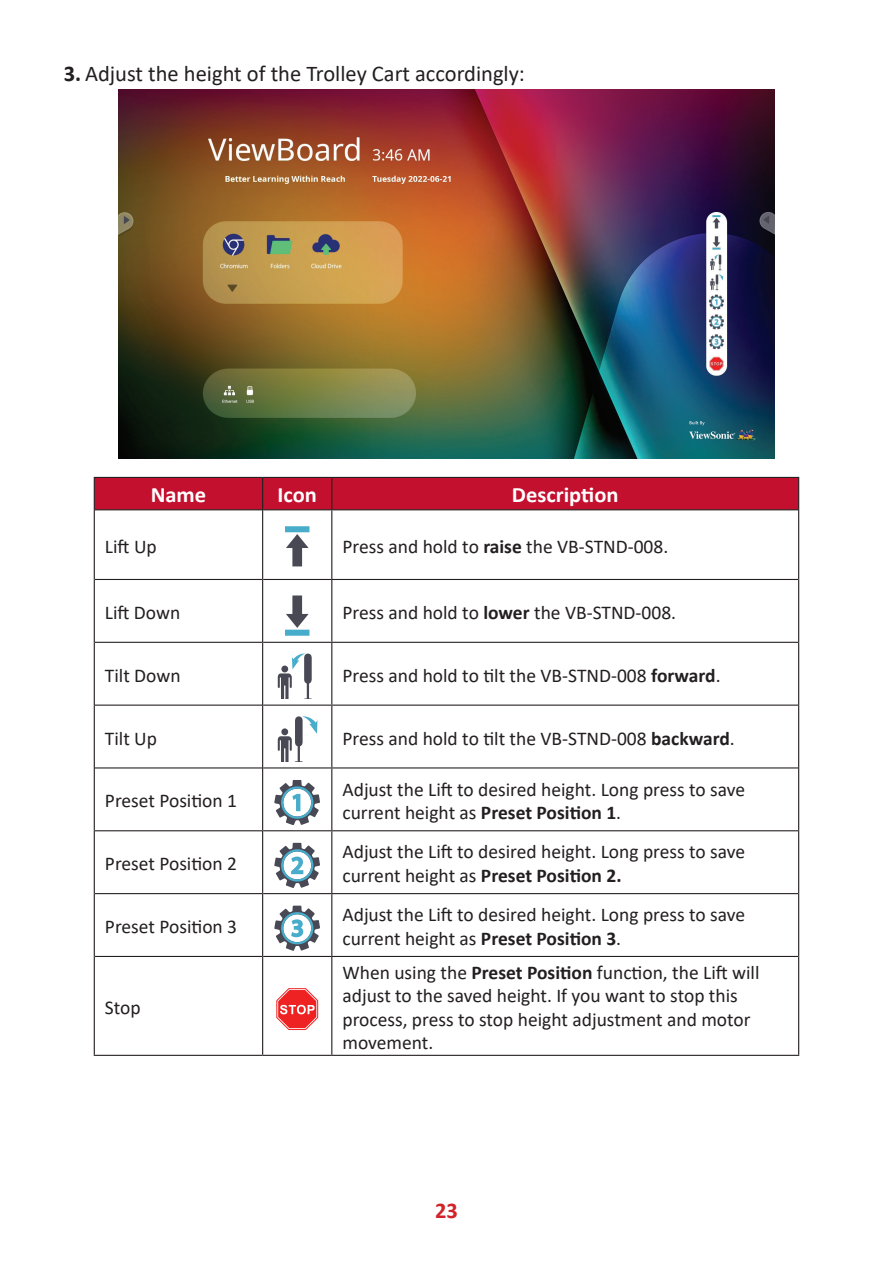
<style>
.page{position:relative;width:893px;height:1263px;background:#fff}
.page>*{position:absolute;margin:0;border:0;box-sizing:border-box;transform-origin:0 0}
.t1{font:22.5px "Calibri";color:#231f20}
.t2{font:700 22.5px "Calibri";color:#d1232a}
.t3{font:700 21.9px "Calibri";color:#fff}
.t4{font:19.5px/23.4px "Calibri";color:#231f20}
.s1{font-weight:700}
</style>
<div class="page">
<img style="left:118px;top:89px;width:657px;height:370px">
<div style="left:95px;top:478px;width:703px;height:31px;background:#c3102f"></div>
<hr style="left:263px;top:477px;width:69px;height:1px;background:#231f20">
<hr style="left:332px;top:477px;width:467px;height:1px;background:#231f20">
<hr style="left:331px;top:478px;width:1px;height:31px;background:#231f20">
<hr style="left:798px;top:478px;width:1px;height:32px;background:#231f20">
<hr style="left:95px;top:509px;width:167px;height:1px;background:#231f20">
<hr style="left:263px;top:509px;width:69px;height:1px;background:#231f20">
<hr style="left:332px;top:509px;width:466px;height:1px;background:#231f20">
<hr style="left:263px;top:830px;width:69px;height:1px;background:#231f20">
<hr style="left:332px;top:830px;width:466px;height:1px;background:#231f20">
<hr style="left:331px;top:510px;width:1px;height:69px;background:#231f20">
<hr style="left:798px;top:510px;width:1px;height:69px;background:#231f20">
<hr style="left:331px;top:831px;width:1px;height:62px;background:#231f20">
<hr style="left:798px;top:831px;width:1px;height:63px;background:#231f20">
<hr style="left:331px;top:894px;width:1px;height:62px;background:#231f20">
<hr style="left:798px;top:894px;width:1px;height:62px;background:#231f20">
<hr style="left:331px;top:957px;width:1px;height:98px;background:#231f20">
<hr style="left:798px;top:956px;width:1px;height:99px;background:#231f20">
<hr style="left:95px;top:579px;width:167px;height:1px;background:#231f20">
<hr style="left:263px;top:579px;width:69px;height:1px;background:#231f20">
<hr style="left:332px;top:579px;width:466px;height:1px;background:#231f20">
<hr style="left:263px;top:893px;width:69px;height:1px;background:#231f20">
<hr style="left:332px;top:893px;width:466px;height:1px;background:#231f20">
<hr style="left:263px;top:956px;width:69px;height:1px;background:#231f20">
<hr style="left:332px;top:956px;width:466px;height:1px;background:#231f20">
<hr style="left:263px;top:1055px;width:69px;height:1px;background:#231f20">
<hr style="left:332px;top:1055px;width:467px;height:1px;background:#231f20">
<hr style="left:331px;top:580px;width:1px;height:62px;background:#231f20">
<hr style="left:798px;top:579px;width:1px;height:63px;background:#231f20">
<hr style="left:331px;top:643px;width:1px;height:61px;background:#231f20">
<hr style="left:798px;top:642px;width:1px;height:63px;background:#231f20">
<hr style="left:331px;top:706px;width:1px;height:61px;background:#231f20">
<hr style="left:798px;top:705px;width:1px;height:63px;background:#231f20">
<hr style="left:95px;top:642px;width:167px;height:1px;background:#231f20">
<hr style="left:263px;top:642px;width:69px;height:1px;background:#231f20">
<hr style="left:332px;top:642px;width:466px;height:1px;background:#231f20">
<hr style="left:95px;top:704px;width:167px;height:2px;background:#231f20">
<hr style="left:263px;top:704px;width:69px;height:2px;background:#231f20">
<hr style="left:332px;top:704px;width:466px;height:2px;background:#231f20">
<hr style="left:95px;top:767px;width:167px;height:1px;background:#231f20">
<hr style="left:263px;top:767px;width:69px;height:1px;background:#231f20">
<hr style="left:332px;top:767px;width:466px;height:1px;background:#231f20">
<hr style="left:331px;top:768px;width:1px;height:62px;background:#231f20">
<hr style="left:798px;top:768px;width:1px;height:63px;background:#231f20">
<hr style="left:95px;top:830px;width:167px;height:1px;background:#231f20">
<hr style="left:95px;top:893px;width:167px;height:1px;background:#231f20">
<hr style="left:95px;top:956px;width:167px;height:1px;background:#231f20">
<hr style="left:94px;top:1055px;width:169px;height:1px;background:#231f20">
<hr style="left:94px;top:477px;width:169px;height:1px;background:#231f20">
<hr style="left:94px;top:478px;width:1px;height:32px;background:#231f20">
<hr style="left:262px;top:478px;width:1px;height:32px;background:#231f20">
<hr style="left:94px;top:510px;width:1px;height:69px;background:#231f20">
<hr style="left:262px;top:510px;width:1px;height:69px;background:#231f20">
<hr style="left:94px;top:579px;width:1px;height:63px;background:#231f20">
<hr style="left:262px;top:579px;width:1px;height:63px;background:#231f20">
<hr style="left:94px;top:642px;width:1px;height:63px;background:#231f20">
<hr style="left:262px;top:642px;width:1px;height:63px;background:#231f20">
<hr style="left:94px;top:705px;width:1px;height:63px;background:#231f20">
<hr style="left:262px;top:705px;width:1px;height:63px;background:#231f20">
<hr style="left:94px;top:768px;width:1px;height:63px;background:#231f20">
<hr style="left:262px;top:768px;width:1px;height:63px;background:#231f20">
<hr style="left:94px;top:831px;width:1px;height:63px;background:#231f20">
<hr style="left:262px;top:831px;width:1px;height:63px;background:#231f20">
<hr style="left:94px;top:894px;width:1px;height:62px;background:#231f20">
<hr style="left:262px;top:894px;width:1px;height:62px;background:#231f20">
<hr style="left:94px;top:956px;width:1px;height:99px;background:#231f20">
<hr style="left:262px;top:956px;width:1px;height:99px;background:#231f20">
<svg style="left:286px;top:534px;width:23px;height:32px"></svg>
<div style="left:285px;top:526px;width:24px;height:6px;background:#48accb"></div>
<svg style="left:286px;top:595px;width:23px;height:33px"></svg>
<div style="left:285px;top:630px;width:24px;height:6px;background:#48accb"></div>
<div style="left:304px;top:657px;width:8px;height:23px;background:#7d7d85"></div>
<svg style="left:278px;top:653px;width:33px;height:46px"></svg>
<svg style="left:278px;top:716px;width:39px;height:46px"></svg>
<svg style="left:274px;top:780px;width:46px;height:44px"></svg>
<svg style="left:274px;top:843px;width:46px;height:44px"></svg>
<svg style="left:274px;top:906px;width:46px;height:44px"></svg>
<svg style="left:276px;top:988px;width:42px;height:42px"></svg>
<p class="t1" style="left:64px;top:58px;width:463px"><span class="s1">3.</span> Adjust the height of the Trolley Cart accordingly:</p>
<p class="t3" style="left:151px;top:479px;width:57px">Name</p>
<p class="t3" style="left:277px;top:479px;width:41px">Icon</p>
<p class="t3" style="left:512px;top:479px;width:108px">Description</p>
<p class="t4" style="left:105px;top:534px;width:53px">Lift Up</p>
<p class="t4" style="left:342px;top:534px;width:327px">Press and hold to <span class="s1">raise</span> the VB-STND-008.</p>
<p class="t4" style="left:105px;top:600px;width:77px">Lift Down</p>
<p class="t4" style="left:342px;top:600px;width:335px">Press and hold to <span class="s1">lower</span> the VB-STND-008.</p>
<p class="t4" style="left:105px;top:663px;width:77px">Tilt Down</p>
<p class="t4" style="left:342px;top:663px;width:380px">Press and hold to tilt the VB-STND-008 <span class="s1">forward</span>.</p>
<p class="t4" style="left:105px;top:726px;width:54px">Tilt Up</p>
<p class="t4" style="left:342px;top:726px;width:394px">Press and hold to tilt the VB-STND-008 <span class="s1">backward</span>.</p>
<p class="t4" style="left:105px;top:789px;width:134px">Preset Position 1</p>
<p class="t4" style="left:105px;top:851px;width:134px">Preset Position 2</p>
<p class="t4" style="left:105px;top:914px;width:134px">Preset Position 3</p>
<p class="t4" style="left:105px;top:995px;width:37px">Stop</p>
<p class="t4" style="left:342px;top:777px;width:404px">Adjust the Lift to desired height. Long press to save current height as <span class="s1">Preset Position 1</span>.</p>
<p class="t4" style="left:342px;top:840px;width:404px">Adjust the Lift to desired height. Long press to save current height as <span class="s1">Preset Position 2.</span></p>
<p class="t4" style="left:342px;top:903px;width:404px">Adjust the Lift to desired height. Long press to save current height as <span class="s1">Preset Position 3</span>.</p>
<p class="t4" style="left:342px;top:960px;width:419px">When using the <span class="s1">Preset Position</span> function, the Lift will adjust to the saved height. If you want to stop this process, press to stop height adjustment and motor movement.</p>
<p class="t2" style="left:435px;top:1194px;width:24px">23</p>
</div>
